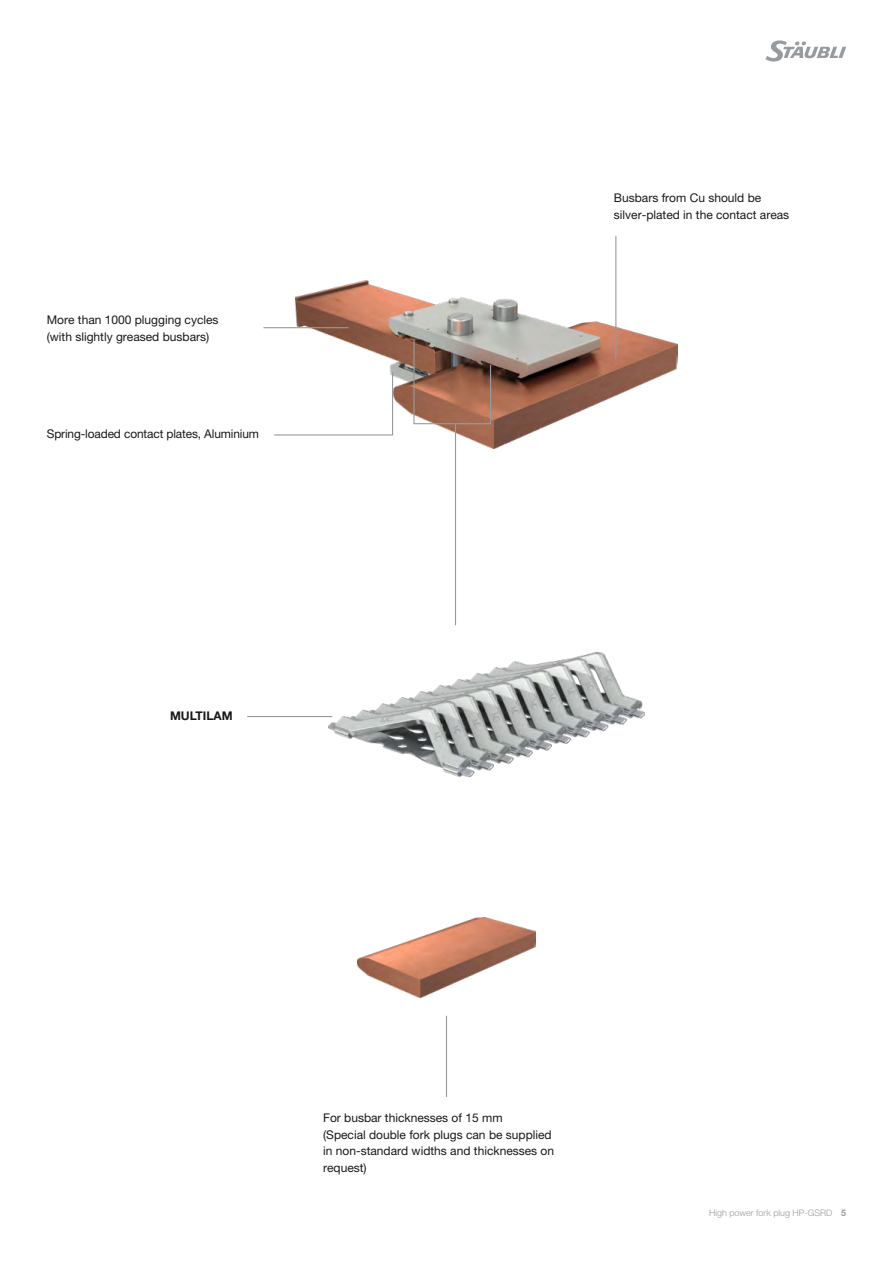
<style>
.page{position:relative;width:893px;height:1263px;background:#fff}
.page>*{position:absolute;margin:0;border:0;box-sizing:border-box;transform-origin:0 0}
.Productname_Inside_neutral{font:12px/16.5px "Helvetica Neue LTW1 G";color:#1a171c}
.Productname_Inside_neutral-2{font:700 12px "Helvetica Neue LTW1 G";color:#1a171c}
.t1{font:300 9px "Helvetica Neue LTW1 G";color:#989b9d}
.s1{font-weight:700}
</style>
<div class="page">
<svg style="left:765px;top:40px;width:81px;height:22px"></svg>
<img style="left:329px;top:652px;width:316px;height:124px">
<img style="left:296px;top:281px;width:381px;height:168px">
<img style="left:357px;top:917px;width:179px;height:80px">
<hr style="left:247px;top:716px;width:85px;height:1px;background:#989b9d">
<hr style="left:263px;top:327px;width:85px;height:1px;background:#989b9d">
<svg style="left:274px;top:371px;width:120px;height:65px"></svg>
<hr style="left:446px;top:1016px;width:1px;height:81px;background:#989b9d">
<hr style="left:615px;top:236px;width:1px;height:123px;background:#989b9d">
<svg style="left:413px;top:338px;width:79px;height:288px"></svg>
<p class="Productname_Inside_neutral" style="left:47px;top:312px;width:173px">More than 1000 plugging cycles (with slightly greased busbars)</p>
<p class="Productname_Inside_neutral" style="left:47px;top:426px;width:214px">Spring-loaded contact plates, Aluminium</p>
<p class="Productname_Inside_neutral-2" style="left:170px;top:708px;width:64px">MULTILAM</p>
<p class="Productname_Inside_neutral" style="left:614px;top:190px;width:177px">Busbars from Cu should be silver-plated in the contact areas</p>
<p class="Productname_Inside_neutral" style="left:323px;top:1110px;width:232px">For busbar thicknesses of 15 mm<br>(Special double fork plugs can be supplied in non-standard widths and thicknesses on request)</p>
<p class="t1" style="left:709px;top:1207px;width:139px">High power fork plug HP-GSRD <span class="s1">5</span></p>
</div>
